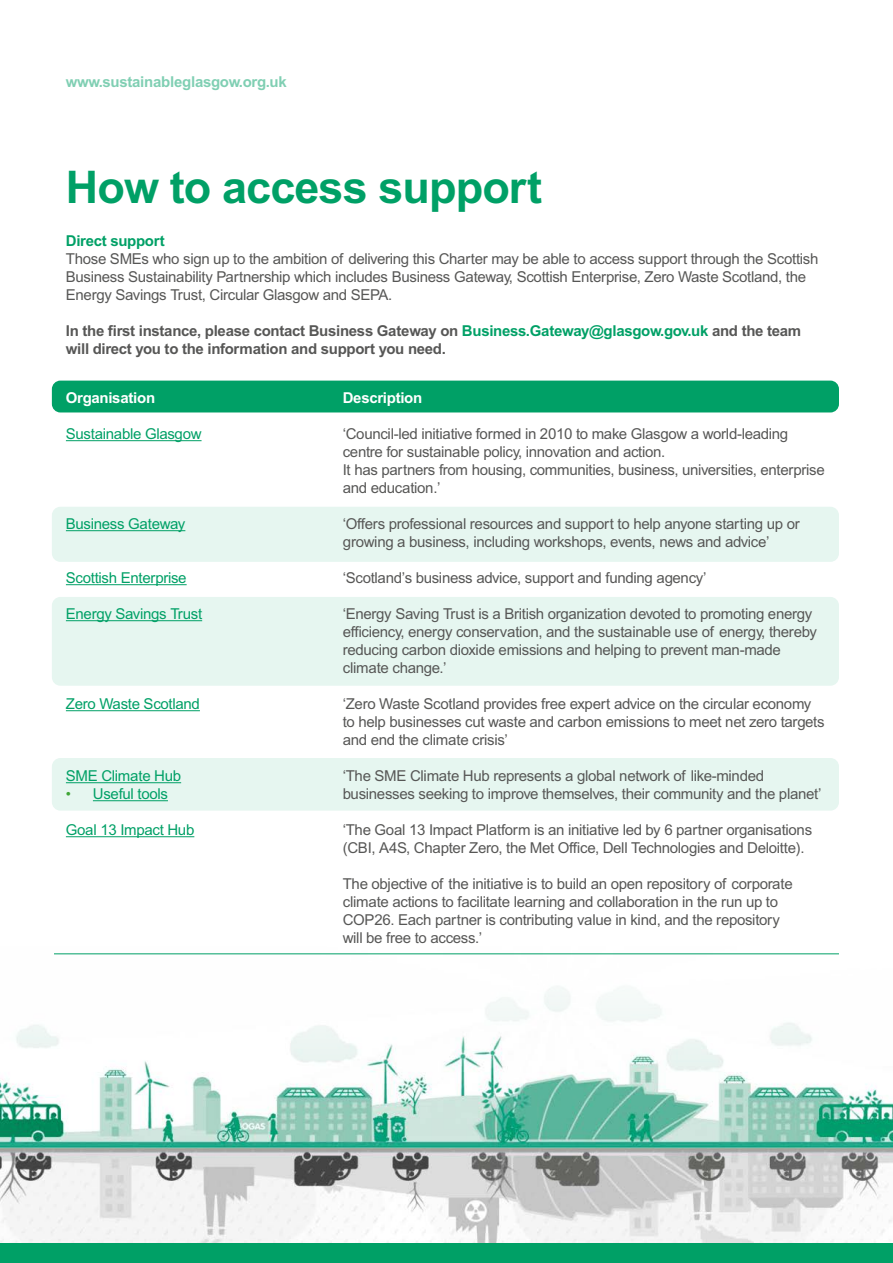
<style>
.page{position:relative;width:893px;height:1263px;background:#fff}
.page>*{position:absolute;margin:0;border:0;box-sizing:border-box;transform-origin:0 0}
.t1{font:700 45px "Arial MT Pro";letter-spacing:-.02em;color:#00a066}
.t2{font:15px/18px "Arial MT Pro";letter-spacing:-.02em;color:#575756}
.t3{font:700 15px/18px "Arial MT Pro";letter-spacing:-.02em;color:#575756}
.t4{font:15px "Arial MT Pro";letter-spacing:-.02em;color:#00a066}
.t5{font:700 15px "Arial MT Pro";letter-spacing:-.02em;color:#80cfb3}
.t6{font:700 15px "Arial MT Pro";letter-spacing:-.02em;color:#fff}
.t7{font:700 15px "Arial MT Pro";letter-spacing:-.02em;color:#00a066}
.s1{color:#00a066}
.s2{color:#3fa535}
</style>
<div class="page">
<div style="left:52px;top:381px;width:787px;height:31px;background:#00a066;border-radius:9px"></div>
<div style="left:52px;top:507px;width:787px;height:55px;background:#e6f6f0;border-radius:9px"></div>
<div style="left:52px;top:597px;width:787px;height:89px;background:#e6f6f0;border-radius:9px"></div>
<div style="left:52px;top:758px;width:787px;height:53px;background:#e6f6f0;border-radius:9px"></div>
<img style="left:0;top:1069px;width:893px;height:174px">
<div style="left:0;top:1244px;width:893px;height:19px;background:#00a066"></div>
<hr style="left:66px;top:440px;width:136px;height:1px;background:#00a066">
<hr style="left:66px;top:530px;width:119px;height:1px;background:#00a066">
<hr style="left:66px;top:584px;width:121px;height:1px;background:#00a066">
<hr style="left:66px;top:620px;width:136px;height:1px;background:#00a066">
<hr style="left:66px;top:710px;width:134px;height:1px;background:#00a066">
<hr style="left:66px;top:782px;width:115px;height:1px;background:#00a066">
<hr style="left:93px;top:800px;width:75px;height:1px;background:#00a066">
<hr style="left:66px;top:836px;width:128px;height:1px;background:#00a066">
<hr style="left:54px;top:953px;width:785px;height:1px;background:#00a066">
<p class="t5" style="left:66px;top:73px;width:222px">www.sustainableglasgow.org.uk</p>
<h1 class="t1" style="left:66px;top:160px;width:478px">How to access support</h1>
<p class="t7" style="left:66px;top:232px;width:100px">Direct support</p>
<p class="t2" style="left:66px;top:250px;width:754px">Those SMEs who sign up to the ambition of delivering this Charter may be able to access support through the Scottish<br>Business Sustainability Partnership which includes Business Gateway, Scottish Enterprise, Zero Waste Scotland, the<br>Energy Savings Trust, Circular Glasgow and SEPA.</p>
<p class="t3" style="left:66px;top:322px;width:737px">In the first instance, please contact Business Gateway on <span class="s1">Business.Gateway@glasgow.gov.uk</span> and the team will direct you to the information and support you need.</p>
<p class="t6" style="left:66px;top:389px;width:91px">Organisation</p>
<p class="t4" style="left:66px;top:425px;width:137px">Sustainable Glasgow</p>
<p class="t6" style="left:343px;top:389px;width:81px">Description</p>
<p class="t2" style="left:343px;top:426px;width:483px">‘Council-led initiative formed in 2010 to make Glasgow a world-leading centre for sustainable policy, innovation and action.<br>It has partners from housing, communities, business, universities, enterprise and education.’</p>
<p class="t2" style="left:343px;top:516px;width:458px">‘Offers professional resources and support to help anyone starting up or growing a business, including workshops, events, news and advice’</p>
<p class="t2" style="left:343px;top:570px;width:365px">‘Scotland’s business advice, support and funding agency’</p>
<p class="t2" style="left:343px;top:606px;width:476px">‘Energy Saving Trust is a British organization devoted to promoting energy efficiency, energy conservation, and the sustainable use of energy, thereby reducing carbon dioxide emissions and helping to prevent man-made climate change.’</p>
<p class="t2" style="left:343px;top:696px;width:483px">‘Zero Waste Scotland provides free expert advice on the circular economy to help businesses cut waste and carbon emissions to meet net zero targets and end the climate crisis’</p>
<p class="t2" style="left:343px;top:768px;width:480px">‘The SME Climate Hub represents a global network of like-minded businesses seeking to improve themselves, their community and the planet’</p>
<p class="t2" style="left:343px;top:822px;width:471px">‘The Goal 13 Impact Platform is an initiative led by 6 partner organisations (CBI, A4S, Chapter Zero, the Met Office, Dell Technologies and Deloitte).</p>
<p class="t2" style="left:343px;top:876px;width:452px">The objective of the initiative is to build an open repository of corporate climate actions to facilitate learning and collaboration in the run up to COP26. Each partner is contributing value in kind, and the repository will be free to access.’</p>
<p class="t4" style="left:66px;top:515px;width:121px">Business Gateway</p>
<p class="t4" style="left:66px;top:569px;width:122px">Scottish Enterprise</p>
<p class="t4" style="left:66px;top:605px;width:138px">Energy Savings Trust</p>
<p class="t4" style="left:66px;top:695px;width:136px">Zero Waste Scotland</p>
<p class="t4" style="left:66px;top:767px;width:117px">SME Climate Hub</p>
<p class="t4" style="left:66px;top:785px;width:104px"><span class="s2">•</span> Useful tools</p>
<p class="t4" style="left:66px;top:821px;width:130px">Goal 13 Impact Hub</p>
</div>
